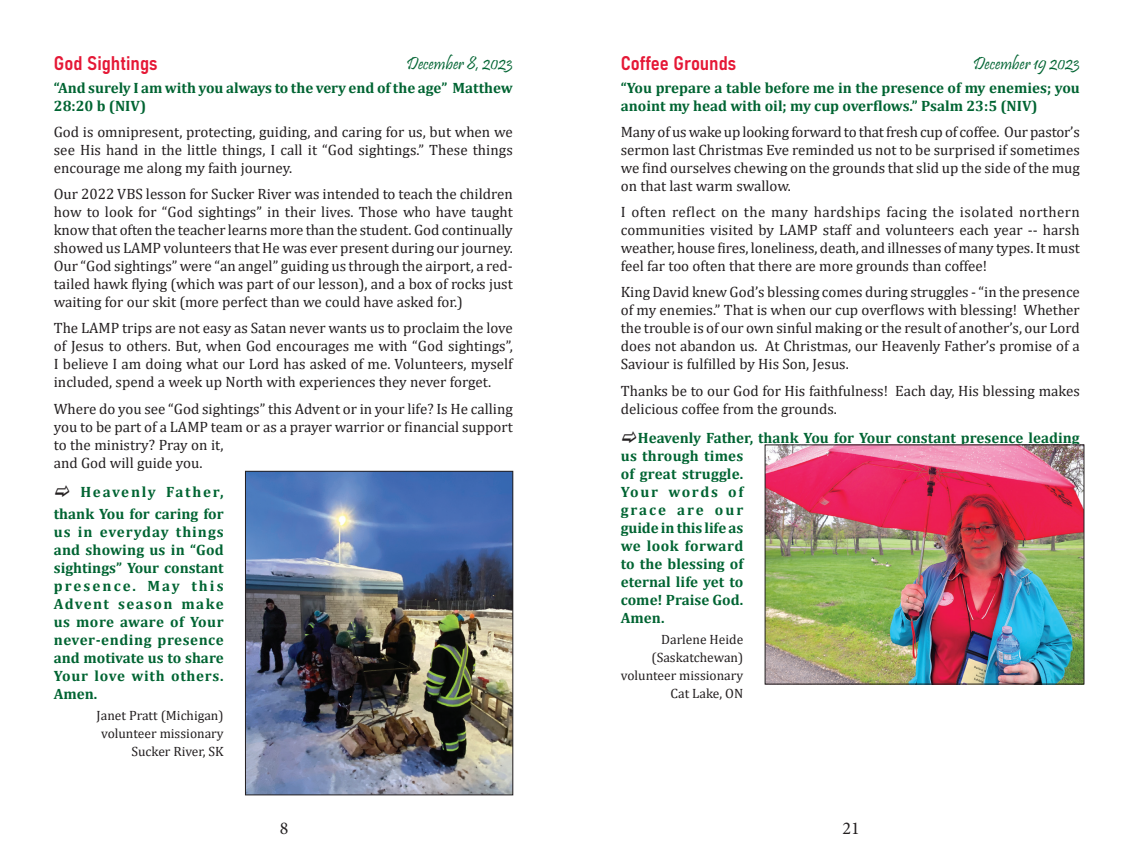
<style>
.page{position:relative;width:1134px;height:864px;background:#fff}
.page>*{position:absolute;margin:0;border:0;box-sizing:border-box;transform-origin:0 0}
.Dev_heading{font:19.5px "Bahnschrift";color:#e51836}
.Dev_date{font:18px "Pristina";color:#006432}
.t1{font:18px "Minion Pro";color:#231f20}
.Dev_body{font:15px/18px "Cambria";color:#231f20;text-align:justify}
.Dev_prayer{font:700 15px/18px "Cambria";color:#006432;text-align:right}
.Dev_scripture{font:700 15px/18px "Cambria";color:#006432}
.Dev_author{font:13.5px/18px "Cambria";color:#231f20;text-align:right}
</style>
<div class="page">
<img style="left:247px;top:473px;width:264px;height:320px">
<div style="left:245px;top:471px;width:268px;height:324px;border:1px solid #231f20"></div>
<img style="left:767px;top:447px;width:315px;height:235px">
<p class="Dev_date" style="left:407px;top:53px;width:108px">December 8, 2023</p>
<p class="Dev_heading" style="left:621px;top:48px;width:117px">Coffee Grounds</p>
<p class="Dev_scripture" style="left:621px;top:78px;width:460px">“You prepare a table before me in the presence of my enemies; you anoint my head with oil; my cup overflows.” Psalm 23:5 (NIV)</p>
<p class="Dev_body" style="left:621px;top:123px;width:461px">Many of us wake up looking forward to that fresh cup of coffee. Our pastor’s sermon last Christmas Eve reminded us not to be surprised if sometimes we find ourselves chewing on the grounds that slid up the side of the mug on that last warm swallow.</p>
<p class="Dev_body" style="left:621px;top:203px;width:461px">I often reflect on the many hardships facing the isolated northern communities visited by LAMP staff and volunteers each year -- harsh weather, house fires, loneliness, death, and illnesses of many types. It must feel far too often that there are more grounds than coffee!</p>
<p class="Dev_body" style="left:621px;top:283px;width:461px">King David knew God’s blessing comes during struggles - “in the presence of my enemies.” That is when our cup overflows with blessing! Whether the trouble is of our own sinful making or the result of another’s, our Lord does not abandon us. At Christmas, our Heavenly Father’s promise of a Saviour is fulfilled by His Son, Jesus.</p>
<p class="Dev_body" style="left:621px;top:381px;width:461px">Thanks be to our God for His faithfulness! Each day, His blessing makes delicious coffee from the grounds.</p>
<p class="Dev_prayer" style="left:621px;top:429px;width:460px;text-align:left;text-indent:17px">Heavenly Father, thank You for Your constant presence leading us through times<br>of great struggle.<br>Your words of<br>grace are our<br>guide in this life as<br>we look forward<br>to the blessing of<br>eternal life yet to<br>come! Praise God.<br>Amen.</p>
<p class="Dev_author" style="left:652px;top:630px;width:93px">Darlene Heide (Saskatchewan)</p>
<p class="Dev_author" style="left:621px;top:666px;width:124px">volunteer missionary</p>
<p class="Dev_author" style="left:671px;top:684px;width:74px">Cat Lake, ON</p>
<p class="Dev_date" style="left:973px;top:53px;width:108px">December 19 2023</p>
<p class="Dev_heading" style="left:54px;top:48px;width:106px">God Sightings</p>
<p class="Dev_scripture" style="left:54px;top:78px;width:461px">“And surely I am with you always to the very end of the age” Matthew<br>28:20 b (NIV)</p>
<p class="Dev_body" style="left:54px;top:123px;width:461px">God is omnipresent, protecting, guiding, and caring for us, but when we see His hand in the little things, I call it “God sightings.” These things encourage me along my faith journey.</p>
<p class="Dev_body" style="left:54px;top:185px;width:461px">Our 2022 VBS lesson for Sucker River was intended to teach the children how to look for “God sightings” in their lives. Those who have taught know that often the teacher learns more than the student. God continually showed us LAMP volunteers that He was ever present during our journey.<br>Our “God sightings” were “an angel” guiding us through the airport, a red&shy;tailed hawk flying (which was part of our lesson), and a box of rocks just waiting for our skit (more perfect than we could have asked for.)</p>
<p class="Dev_body" style="left:54px;top:319px;width:461px">The LAMP trips are not easy as Satan never wants us to proclaim the love of Jesus to others. But, when God encourages me with “God sightings”, I believe I am doing what our Lord has asked of me. Volunteers, myself included, spend a week up North with experiences they never forget.</p>
<p class="Dev_body" style="left:54px;top:399px;width:460px;text-align:left">Where do you see “God sightings” this Advent or in your life? Is He calling you to be part of a LAMP team or as a prayer warrior or financial support to the ministry? Pray on it,<br>and God will guide you.</p>
<p class="Dev_prayer" style="left:54px;top:481px;width:171px;line-height:21.6px">Heavenly Father, thank You for caring for</p>
<p class="Dev_prayer" style="left:54px;top:522px;width:171px;text-align:justify">us in everyday things and showing us in “God sightings” Your constant presence. May this Advent season make us more aware of Your never-ending presence and motivate us to share Your love with others.<br>Amen.</p>
<p class="Dev_author" style="left:97px;top:706px;width:129px">Janet Pratt (Michigan)</p>
<p class="Dev_author" style="left:101px;top:724px;width:124px">volunteer missionary</p>
<p class="Dev_author" style="left:131px;top:742px;width:94px">Sucker River, SK</p>
<p class="t1" style="left:280px;top:816px;width:10px">8</p>
<p class="t1" style="left:842px;top:816px;width:19px">21</p>
</div>
